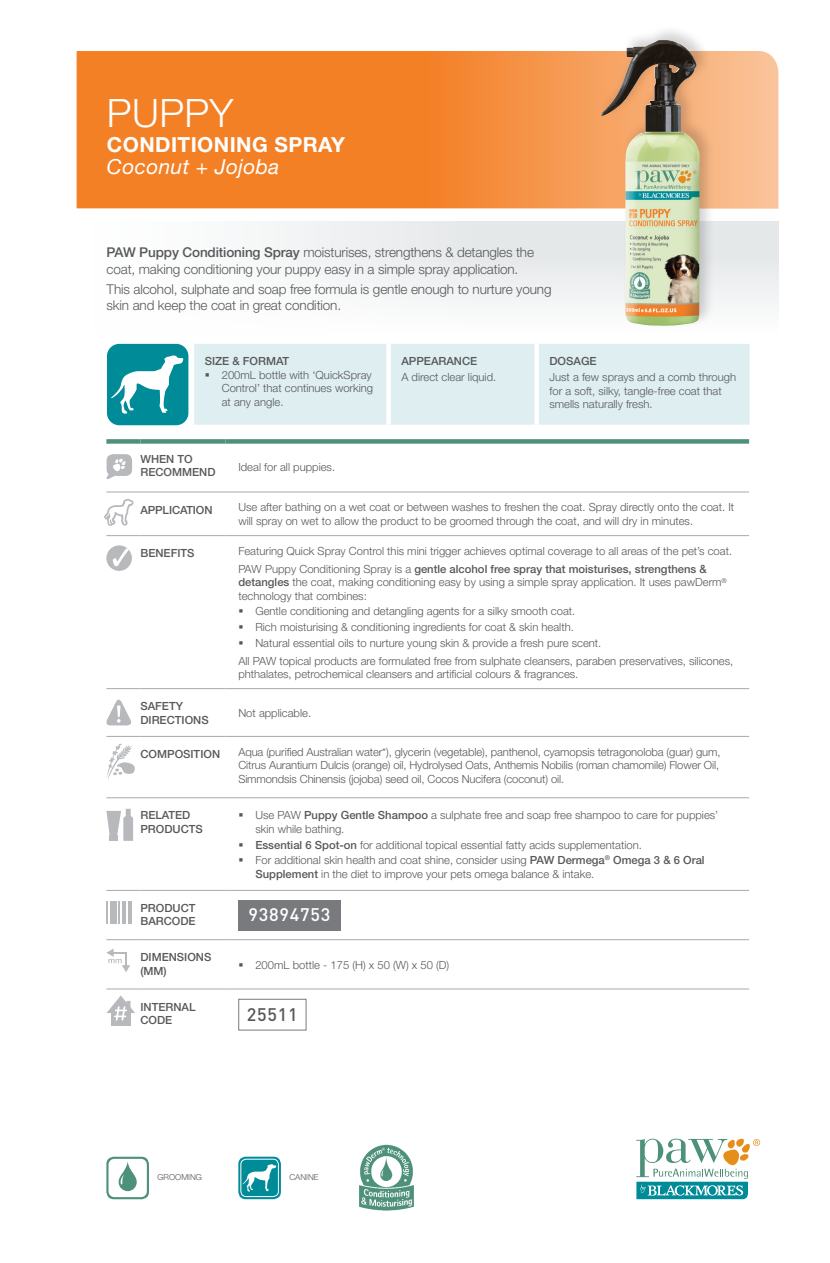
<style>
.page{position:relative;width:830px;height:1263px;background:#fff}
.page>*{position:absolute;margin:0;border:0;box-sizing:border-box;transform-origin:0 0}
.t1{font:300 39.15px "Helvetica Neue";letter-spacing:.01em;color:#fff}
.t2{font:700 20.85px "Helvetica Neue";color:#fff}
.t3{font:italic 20.85px "Helvetica Neue";letter-spacing:.02em;color:#fff}
.t4{font:500 18px "DIN";letter-spacing:.04em;color:#fff}
.t5{font:500 18px "DIN";letter-spacing:.04em;color:#57585a}
.t6{font:300 13.5px/16.2px "Helvetica Neue";letter-spacing:-.01em;color:#57585a}
.t7{font:300 11.25px/13.5px "Helvetica Neue";color:#57585a}
.t8{font:500 11.25px/13.5px "Helvetica Neue";color:#57585a}
.t9{font:300 8.25px "Helvetica Neue";color:#57585a}
.s1{font-weight:500}
</style>
<div class="page">
<div style="left:77px;top:221px;width:701px;height:204px;background:linear-gradient(to bottom,#eff0f1,#fff)"></div>
<svg style="left:636px;top:1139px;width:123px;height:60px"></svg>
<div style="left:77px;top:51px;width:86px;height:157px;background:#f48026"></div>
<svg style="left:163px;top:51px;width:615px;height:157px;background:#f48d3d"></svg>
<svg style="left:238px;top:1157px;width:43px;height:42px"></svg>
<svg style="left:240px;top:1159px;width:38px;height:38px"></svg>
<div style="left:240px;top:1159px;width:39px;height:38px;border:1px solid #fff;border-radius:5px"></div>
<div style="left:107px;top:344px;width:81px;height:81px;background:#008b98;border-radius:12px"></div>
<svg style="left:111px;top:355px;width:73px;height:59px"></svg>
<div style="left:597px;top:24px;width:117px;height:305px;background:#231f20;opacity:.2"></div>
<img style="left:600px;top:40px;width:99px;height:286px">
<div style="left:194px;top:344px;width:555px;height:81px;background:#deeef1"></div>
<hr style="left:190px;top:344px;width:4px;height:81px;background:#fff">
<hr style="left:386px;top:344px;width:4px;height:81px;background:#fff">
<svg style="left:534px;top:344px;width:4px;height:81px"></svg>
<svg style="left:106px;top:491px;width:642px;height:540px"></svg>
<hr style="left:106px;top:492px;width:34px;height:1px;background:#a8a9ad">
<hr style="left:140px;top:492px;width:85px;height:1px;background:#a8a9ad">
<hr style="left:225px;top:492px;width:523px;height:1px;background:#a8a9ad">
<hr style="left:106px;top:535px;width:34px;height:1px;background:#a8a9ad">
<hr style="left:140px;top:535px;width:85px;height:1px;background:#a8a9ad">
<hr style="left:225px;top:535px;width:523px;height:1px;background:#a8a9ad">
<hr style="left:106px;top:688px;width:34px;height:1px;background:#a8a9ad">
<hr style="left:140px;top:688px;width:85px;height:1px;background:#a8a9ad">
<hr style="left:225px;top:688px;width:523px;height:1px;background:#a8a9ad">
<hr style="left:106px;top:736px;width:34px;height:1px;background:#a8a9ad">
<hr style="left:140px;top:736px;width:85px;height:1px;background:#a8a9ad">
<hr style="left:225px;top:736px;width:523px;height:1px;background:#a8a9ad">
<hr style="left:106px;top:797px;width:34px;height:1px;background:#a8a9ad">
<hr style="left:140px;top:797px;width:85px;height:1px;background:#a8a9ad">
<hr style="left:225px;top:797px;width:523px;height:1px;background:#a8a9ad">
<hr style="left:106px;top:890px;width:34px;height:1px;background:#a8a9ad">
<hr style="left:140px;top:890px;width:85px;height:1px;background:#a8a9ad">
<hr style="left:225px;top:890px;width:523px;height:1px;background:#a8a9ad">
<hr style="left:106px;top:939px;width:34px;height:1px;background:#a8a9ad">
<hr style="left:140px;top:939px;width:85px;height:1px;background:#a8a9ad">
<hr style="left:225px;top:939px;width:523px;height:1px;background:#a8a9ad">
<hr style="left:106px;top:988px;width:34px;height:1px;background:#a8a9ad">
<hr style="left:140px;top:988px;width:85px;height:1px;background:#a8a9ad">
<hr style="left:225px;top:988px;width:523px;height:1px;background:#a8a9ad">
<div style="left:106px;top:439px;width:34px;height:5px;background:#4d917a"></div>
<div style="left:140px;top:439px;width:85px;height:5px;background:#4d917a"></div>
<div style="left:225px;top:439px;width:523px;height:5px;background:#4d917a"></div>
<svg style="left:106px;top:454px;width:26px;height:25px"></svg>
<svg style="left:104px;top:495px;width:33px;height:34px"></svg>
<div style="left:106px;top:545px;width:26px;height:26px;background:#b8b9bc;border-radius:50%"></div>
<svg style="left:113px;top:548px;width:16px;height:18px"></svg>
<svg style="left:106px;top:696px;width:27px;height:29px"></svg>
<svg style="left:106px;top:742px;width:29px;height:41px"></svg>
<svg style="left:106px;top:809px;width:27px;height:32px"></svg>
<svg style="left:106px;top:901px;width:1px;height:23px"></svg>
<svg style="left:119px;top:901px;width:1px;height:23px"></svg>
<hr style="left:129px;top:901px;width:3px;height:23px;background:#b8b9bc">
<hr style="left:122px;top:901px;width:3px;height:23px;background:#b8b9bc">
<div style="left:111px;top:901px;width:6px;height:23px;background:#b8b9bc"></div>
<div style="left:238px;top:900px;width:102px;height:30px;background:#787a7d"></div>
<svg style="left:106px;top:948px;width:24px;height:24px"></svg>
<div style="left:111px;top:1010px;width:19px;height:15px;background:#b8b9bc"></div>
<svg style="left:106px;top:995px;width:29px;height:27px"></svg>
<div style="left:238px;top:999px;width:68px;height:31px;border:1px solid #787a7d"></div>
<img style="left:359px;top:1144px;width:55px;height:67px">
<svg style="left:106px;top:1157px;width:43px;height:42px"></svg>
<svg style="left:108px;top:1159px;width:39px;height:38px"></svg>
<svg style="left:243px;top:615px;width:12px;height:1px"></svg>
<svg style="left:243px;top:631px;width:12px;height:1px"></svg>
<svg style="left:243px;top:647px;width:12px;height:1px"></svg>
<svg style="left:243px;top:819px;width:12px;height:1px"></svg>
<svg style="left:243px;top:848px;width:12px;height:1px"></svg>
<svg style="left:243px;top:864px;width:12px;height:1px"></svg>
<svg style="left:243px;top:969px;width:12px;height:1px"></svg>
<h1 class="t1" style="left:107px;top:89px;width:128px">PUPPY</h1>
<h2 class="t2" style="left:107px;top:132px;width:14px">CONDITIONIN</h2>
<h2 class="t2" style="left:252px;top:132px;width:94px">G SPRAY</h2>
<h2 class="t3" style="left:107px;top:154px;width:174px">Coconut + Jojoba</h2>
<p class="t6" style="left:107px;top:244px;width:429px"><span class="s1">PAW Puppy Conditioning Spray</span> moisturises, strengthens &amp; detangles the coat, making conditioning your puppy easy in a simple spray application.</p>
<p class="t6" style="left:107px;top:281px;width:446px">This alcohol, sulphate and soap free formula is gentle enough to nurture young skin and keep the coat in great condition.</p>
<p class="t8" style="left:205px;top:354px;width:86px">SIZE &amp; FORMAT</p>
<p class="t7" style="left:222px;top:368px;width:153px;text-indent:-17px">▪ 200mL bottle with ‘QuickSpray<br>Control’ that continues working at any angle.</p>
<p class="t8" style="left:401px;top:354px;width:77px">APPEARANCE</p>
<p class="t7" style="left:401px;top:370px;width:96px">A direct clear liquid.</p>
<p class="t8" style="left:549px;top:354px;width:17px">Dosage</p>
<p class="t7" style="left:549px;top:370px;width:188px">Just a few sprays and a comb through for a soft, silky, tangle-free coat that smells naturally fresh.</p>
<p class="t8" style="left:140px;top:452px;width:46px">When to recommend</p>
<p class="t7" style="left:238px;top:460px;width:98px">Ideal for all puppies.</p>
<p class="t8" style="left:140px;top:503px;width:36px">Application</p>
<p class="t7" style="left:238px;top:500px;width:497px">Use after bathing on a wet coat or between washes to freshen the coat. Spray directly onto the coat. It will spray on wet to allow the product to be groomed through the coat, and will dry in minutes.</p>
<p class="t8" style="left:140px;top:546px;width:16px">Benefits</p>
<p class="t7" style="left:238px;top:542px;width:495px;line-height:17.7px">Featuring Quick Spray Control this mini trigger achieves optimal coverage to all areas of the pet’s coat.<br>PAW Puppy Conditioning Spray is a <span class="s1">gentle alcohol free spray that moisturises, strengthens &amp;</span></p>
<p class="t7" style="left:238px;top:575px;width:490px"><span class="s1">detangles</span> the coat, making conditioning easy by using a simple spray application. It uses pawDerm<sup>® </sup>technology that combines:</p>
<p class="t7" style="left:238px;top:604px;width:338px">▪ Gentle conditioning and detangling agents for a silky smooth coat.</p>
<p class="t7" style="left:238px;top:620px;width:337px">▪ Rich moisturising &amp; conditioning ingredients for coat &amp; skin health.</p>
<p class="t7" style="left:238px;top:634px;width:496px;line-height:17.7px">▪ Natural essential oils to nurture young skin &amp; provide a fresh pure scent.<br>All PAW topical products are formulated free from sulphate cleansers, paraben preservatives, silicones,</p>
<p class="t7" style="left:238px;top:667px;width:341px">phthalates, petrochemical cleansers and artificial colours &amp; fragrances.</p>
<p class="t8" style="left:140px;top:699px;width:16px">Safet</p>
<p class="t8" style="left:176px;top:699px;width:9px">y</p>
<p class="t8" style="left:140px;top:713px;width:16px">Directions</p>
<p class="t7" style="left:238px;top:706px;width:74px">Not applicable.</p>
<p class="t8" style="left:140px;top:747px;width:17px">Composition</p>
<p class="t7" style="left:238px;top:745px;width:483px">Aqua (purified Australian water*), glycerin (vegetable), panthenol, cyamopsis tetragonoloba (guar) gum,<br>Citrus Aurantium Dulcis (orange) oil, Hydrolysed Oats, Anthemis Nobilis (roman chamomile) Flower Oil,<br>Simmondsis Chinensis (jojoba) seed oil, Cocos Nucifera (coconut) oil.</p>
<p class="t8" style="left:140px;top:808px;width:30px">Related<br>Prod</p>
<p class="t7" style="left:255px;top:808px;width:464px;text-indent:-17px">▪ Use PAW <span class="s1">Puppy Gentle Shampoo</span> a sulphate free and soap free shampoo to care for puppies’ skin while bathing.</p>
<p class="t7" style="left:238px;top:837px;width:405px">▪ <span class="s1">Essential 6 Spot-on</span> for additional topical essential fatty acids supplementation.</p>
<p class="t7" style="left:255px;top:853px;width:450px;text-indent:-17px">▪ For additional skin health and coat shine, consider using <span class="s1">PAW Dermega</span><sup>®</sup> <span class="s1">Omega 3 &amp; 6 Oral<br>Supplement</span> in the diet to improve your pets omega balance &amp; intake.</p>
<p class="t8" style="left:172px;top:822px;width:17px">ucts</p>
<p class="t8" style="left:140px;top:901px;width:57px">PRODUCT<br>BARCODE</p>
<h3 class="t4" style="left:248px;top:903px;width:83px">93894753</h3>
<p class="t8" style="left:140px;top:950px;width:72px">DIMENSIONS (MM)</p>
<p class="t7" style="left:238px;top:958px;width:212px">▪ 200mL bottle - 175 (H) x 50 (W) x 50 (D)</p>
<p class="t8" style="left:140px;top:1000px;width:56px">INTERNAL<br>CODE</p>
<h3 class="t5" style="left:247px;top:1002px;width:52px">25511</h3>
<p class="t9" style="left:157px;top:1172px;width:46px">GROOMING</p>
<p class="t9" style="left:289px;top:1172px;width:31px">CANINE</p>
</div>
